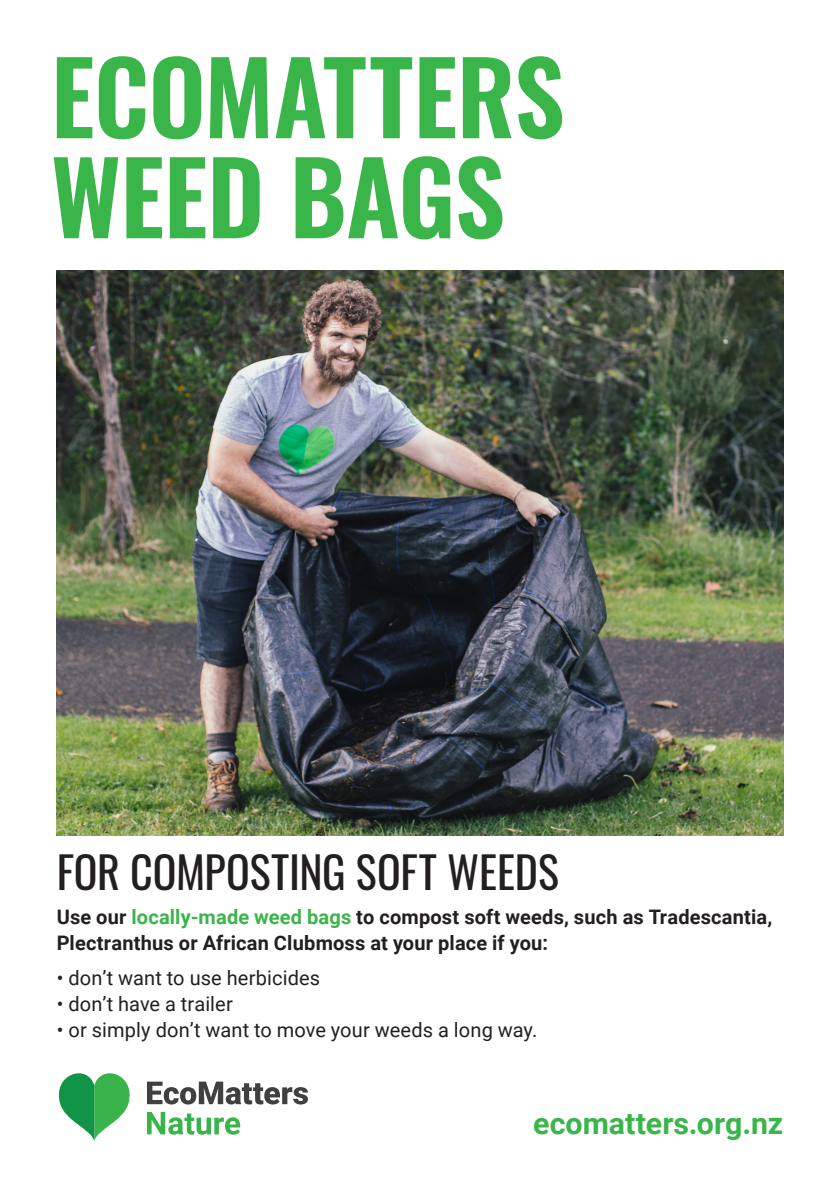
<style>
.page{position:relative;width:840px;height:1191px;background:#fff}
.page>*{position:absolute;margin:0;border:0;box-sizing:border-box;transform-origin:0 0}
.t1{font:600 100px/100px "Oswald";letter-spacing:-.01em;color:#3ab54a}
.t2{font:44px "Oswald";color:#231f20}
.t3{font:700 30.2px "Roboto";color:#3ab54a}
.t4{font:700 20px/26px "Roboto";letter-spacing:.01em;color:#231f20}
.t5{font:20px "Roboto";letter-spacing:.005em;color:#231f20}
.s1{color:#3ab54a}
</style>
<div class="page">
<img style="left:57px;top:271px;width:725px;height:564px">
<svg style="left:147px;top:1081px;width:161px;height:23px"></svg>
<svg style="left:58px;top:1073px;width:72px;height:68px"></svg>
<svg style="left:147px;top:1111px;width:93px;height:23px"></svg>
<h1 class="t1" style="left:51px;top:54px;width:515px">ECOMATTERS<br>WEED BAGS</h1>
<h2 class="t2" style="left:57px;top:832px;width:503px">FOR COMPOSTING SOFT WEEDS</h2>
<p class="t4" style="left:57px;top:903px;width:716px">Use our <span class="s1">locally-made weed bags</span> to compost soft weeds, such as Tradescantia,<br>Plectranthus or African Clubmoss at your place if you:</p>
<p class="t5" style="left:57px;top:963px;width:265px">• don’t want to use herbicides</p>
<p class="t5" style="left:57px;top:989px;width:177px">• don’t have a trailer</p>
<p class="t5" style="left:57px;top:1015px;width:482px">• or simply don’t want to move your weeds a long way.</p>
<h3 class="t3" style="left:533px;top:1102px;width:251px">ecomatters.org.nz</h3>
</div>
